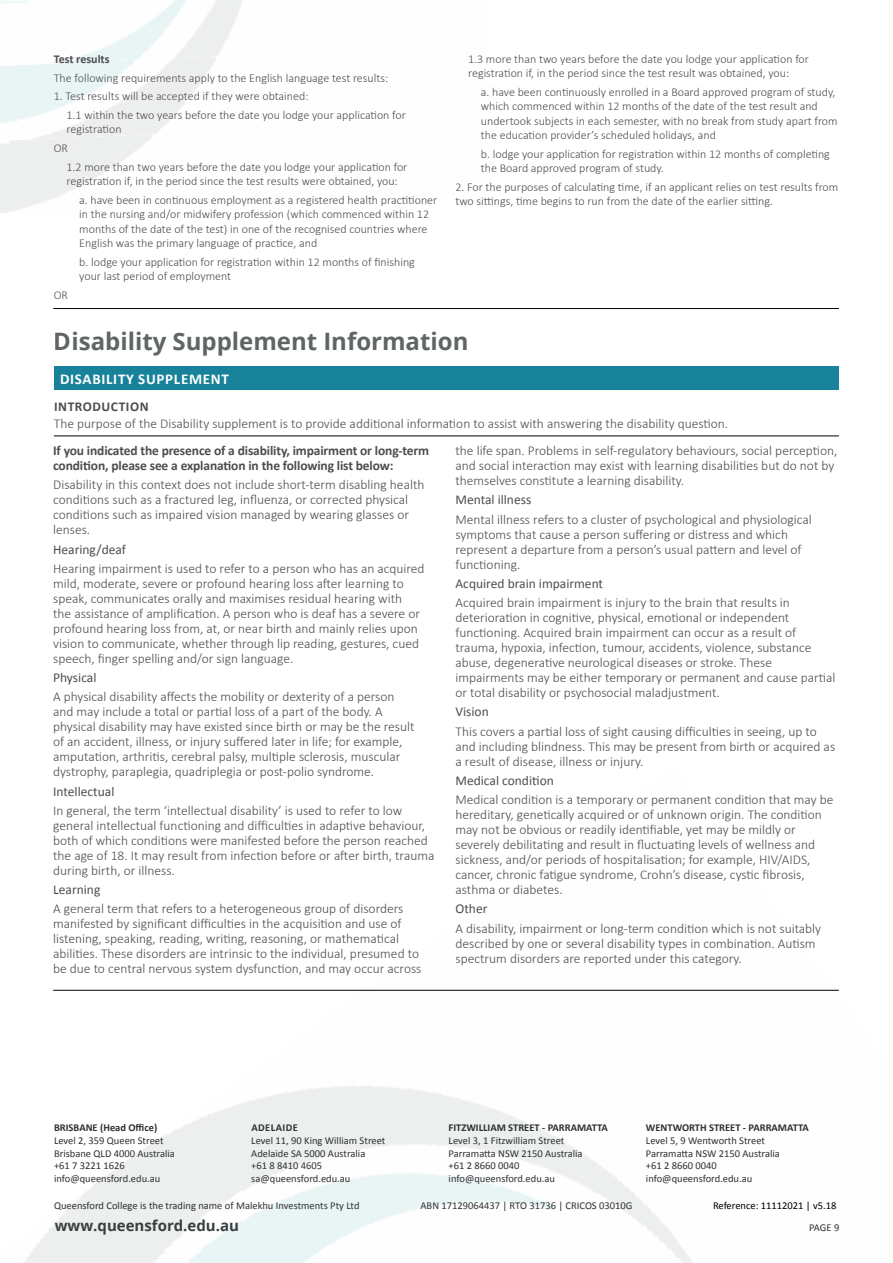
<style>
.page{position:relative;width:893px;height:1263px;background:#fff}
.page>*{position:absolute;margin:0;border:0;box-sizing:border-box;transform-origin:0 0}
.t1{font:700 24px "Open Sans";color:#373f3f}
.t2{font:700 15px "Open Sans";color:#373f3f}
.t3{font:700 15px "Calibri";letter-spacing:.05em;color:#fff}
.t4{font:300 13.5px/15px "Calibri";color:#4d4d4f}
.t5{font:700 13.5px/15px "Calibri";letter-spacing:-.01em;color:#4d4d4f}
.t6{font:13.5px "Calibri";color:#4d4d4f}
.t7{font:700 13.5px "Calibri";letter-spacing:.04em;color:#4d4d4f}
.t8{font:300 12px/14.4px "Calibri";color:#4d4d4f}
.t9{font:700 12px "Calibri";color:#4d4d4f}
.t10{font:10.5px/12.6px "Calibri";color:#2e3131}
.t11{font:700 10.5px "Calibri";color:#2e3131}
.t12{font:10.5px "Calibri";color:#000}
.t13{font:700 10.5px "Calibri";letter-spacing:.04em;color:#2e3131}
</style>
<div class="page">
<img style="left:120px;top:1219px;width:574px;height:44px">
<div style="left:54px;top:366px;width:785px;height:24px;background:#178299"></div>
<hr style="left:54px;top:436px;width:785px;height:1px;background:#000">
<hr style="left:53px;top:990px;width:786px;height:1px;background:#000">
<hr style="left:53px;top:308px;width:786px;height:1px;background:#000">
<p class="t9" style="left:54px;top:51px;width:57px">Test results</p>
<p class="t8" style="left:54px;top:70px;width:336px">The following requirements apply to the English language test results:</p>
<p class="t8" style="left:67px;top:87px;width:341px;line-height:18.6px;text-indent:-13px">1. Test results will be accepted if they were obtained:<br>1.1 within the two years before the date you lodge your application for</p>
<p class="t8" style="left:54px;top:120px;width:69px;line-height:18.6px;text-indent:13px">registration<br>OR</p>
<p class="t8" style="left:67px;top:159px;width:342px">1.2 more than two years before the date you lodge your application for registration if, in the period since the test results were obtained, you:</p>
<p class="t8" style="left:79px;top:192px;width:360px">a. have been in continuous employment as a registered health practitioner in the nursing and/or midwifery profession (which commenced within 12 months of the date of the test) in one of the recognised countries where English was the primary language of practice, and</p>
<p class="t8" style="left:79px;top:254px;width:337px">b. lodge your application for registration within 12 months of finishing your last period of employment</p>
<p class="t8" style="left:54px;top:287px;width:16px">OR</p>
<p class="t8" style="left:468px;top:52px;width:342px">1.3 more than two years before the date you lodge your application for registration if, in the period since the test result was obtained, you:</p>
<p class="t8" style="left:481px;top:85px;width:358px">a. have been continuously enrolled in a Board approved program of study, which commenced within 12 months of the date of the test result and undertook subjects in each semester, with no break from study apart from the education provider’s scheduled holidays, and</p>
<p class="t8" style="left:481px;top:147px;width:350px">b. lodge your application for registration within 12 months of completing the Board approved program of study.</p>
<p class="t8" style="left:455px;top:180px;width:384px">2. For the purposes of calculating time, if an applicant relies on test results from two sittings, time begins to run from the date of the earlier sitting.</p>
<h1 class="t1" style="left:54px;top:324px;width:416px">Disability Supplement Information</h1>
<p class="t3" style="left:60px;top:368px;width:170px">DISABILITY SUPPLEMENT</p>
<p class="t7" style="left:54px;top:397px;width:96px">INTRODUCTION</p>
<p class="t4" style="left:54px;top:416px;width:676px">The purpose of the Disability supplement is to provide additional information to assist with answering the disability question.</p>
<p class="t5" style="left:53px;top:443px;width:378px">If you indicated the presence of a disability, impairment or long-term condition, please see a explanation in the following list below:</p>
<p class="t4" style="left:53px;top:477px;width:373px">Disability in this context does not include short-term disabling health conditions such as a fractured leg, influenza, or corrected physical conditions such as impaired vision managed by wearing glasses or lenses.</p>
<p class="t6" style="left:53px;top:540px;width:74px">Hearing/deaf</p>
<p class="t4" style="left:53px;top:561px;width:373px">Hearing impairment is used to refer to a person who has an acquired mild, moderate, severe or profound hearing loss after learning to speak, communicates orally and maximises residual hearing with<br>the assistance of amplification. A person who is deaf has a severe or profound hearing loss from, at, or near birth and mainly relies upon vision to communicate, whether through lip reading, gestures, cued speech, finger spelling and/or sign language.</p>
<p class="t6" style="left:53px;top:668px;width:45px">Physical</p>
<p class="t4" style="left:53px;top:689px;width:363px">A physical disability affects the mobility or dexterity of a person and may include a total or partial loss of a part of the body. A physical disability may have existed since birth or may be the result of an accident, illness, or injury suffered later in life; for example, amputation, arthritis, cerebral palsy, multiple sclerosis, muscular dystrophy, paraplegia, quadriplegia or post-polio syndrome.</p>
<p class="t6" style="left:53px;top:782px;width:63px">Intellectual</p>
<p class="t4" style="left:53px;top:803px;width:383px">In general, the term ‘intellectual disability’ is used to refer to low general intellectual functioning and difficulties in adaptive behaviour, both of which conditions were manifested before the person reached the age of 18. It may result from infection before or after birth, trauma during birth, or illness.</p>
<p class="t6" style="left:53px;top:880px;width:49px">Learning</p>
<p class="t4" style="left:53px;top:901px;width:370px">A general term that refers to a heterogeneous group of disorders manifested by significant difficulties in the acquisition and use of listening, speaking, reading, writing, reasoning, or mathematical abilities. These disorders are intrinsic to the individual, presumed to be due to central nervous system dysfunction, and may occur across</p>
<p class="t4" style="left:455px;top:443px;width:383px">the life span. Problems in self-regulatory behaviours, social perception, and social interaction may exist with learning disabilities but do not by themselves constitute a learning disability.</p>
<p class="t6" style="left:455px;top:490px;width:77px">Mental illness</p>
<p class="t4" style="left:455px;top:511px;width:358px">Mental illness refers to a cluster of psychological and physiological symptoms that cause a person suffering or distress and which represent a departure from a person’s usual pattern and level of functioning.</p>
<p class="t6" style="left:455px;top:574px;width:149px">Acquired brain impairment</p>
<p class="t4" style="left:455px;top:595px;width:381px">Acquired brain impairment is injury to the brain that results in deterioration in cognitive, physical, emotional or independent functioning. Acquired brain impairment can occur as a result of trauma, hypoxia, infection, tumour, accidents, violence, substance abuse, degenerative neurological diseases or stroke. These impairments may be either temporary or permanent and cause partial or total disability or psychosocial maladjustment.</p>
<p class="t6" style="left:455px;top:702px;width:35px">Vision</p>
<p class="t4" style="left:455px;top:723px;width:381px">This covers a partial loss of sight causing difficulties in seeing, up to and including blindness. This may be present from birth or acquired as a result of disease, illness or injury.</p>
<p class="t6" style="left:455px;top:771px;width:100px">Medical condition</p>
<p class="t4" style="left:455px;top:792px;width:379px">Medical condition is a temporary or permanent condition that may be hereditary, genetically acquired or of unknown origin. The condition may not be obvious or readily identifiable, yet may be mildly or severely debilitating and result in fluctuating levels of wellness and sickness, and/or periods of hospitalisation; for example, HIV/AIDS, cancer, chronic fatigue syndrome, Crohn’s disease, cystic fibrosis, asthma or diabetes.</p>
<p class="t6" style="left:455px;top:899px;width:33px">Other</p>
<p class="t4" style="left:455px;top:920px;width:367px">A disability, impairment or long-term condition which is not suitably described by one or several disability types in combination. Autism spectrum disorders are reported under this category.</p>
<p class="t11" style="left:54px;top:1120px;width:105px">BRISBANE (Head Office)</p>
<p class="t10" style="left:54px;top:1134px;width:122px">Level 2, 359 Queen Street<br>Brisbane QLD 4000 Australia +61 7 3221 1626 info@queensford.edu.au</p>
<p class="t13" style="left:251px;top:1120px;width:48px">ADELAIDE</p>
<p class="t10" style="left:251px;top:1134px;width:136px">Level 11, 90 King William Street<br>Adelaide SA 5000 Australia<br>+61 8 8410 4605 sa@queensford.edu.au</p>
<p class="t11" style="left:449px;top:1120px;width:161px">FITZWILLIAM STREET - PARRAMATTA</p>
<p class="t10" style="left:449px;top:1134px;width:135px">Level 3, 1 Fitzwilliam Street<br>Parramatta NSW 2150 Australia +61 2 8660 0040 info@queensford.edu.au</p>
<p class="t11" style="left:646px;top:1120px;width:164px">WENTWORTH STREET - PARRAMATTA</p>
<p class="t10" style="left:646px;top:1134px;width:135px">Level 5, 9 Wentworth Street<br>Parramatta NSW 2150 Australia +61 2 8660 0040 info@queensford.edu.au</p>
<p class="t10" style="left:54px;top:1199px;width:307px">Queensford College is the trading name of Malekhu Investments Pty Ltd</p>
<p class="t10" style="left:421px;top:1199px;width:213px">ABN 17129064437 | RTO 31736 | CRICOS 03010G</p>
<p class="t2" style="left:55px;top:1215px;width:186px">www.queensford.edu.au</p>
<p class="t12" style="left:713px;top:1198px;width:125px">Reference: 11112021 | v5.18</p>
<p class="t10" style="left:809px;top:1221px;width:32px">PAGE 9</p>
</div>
